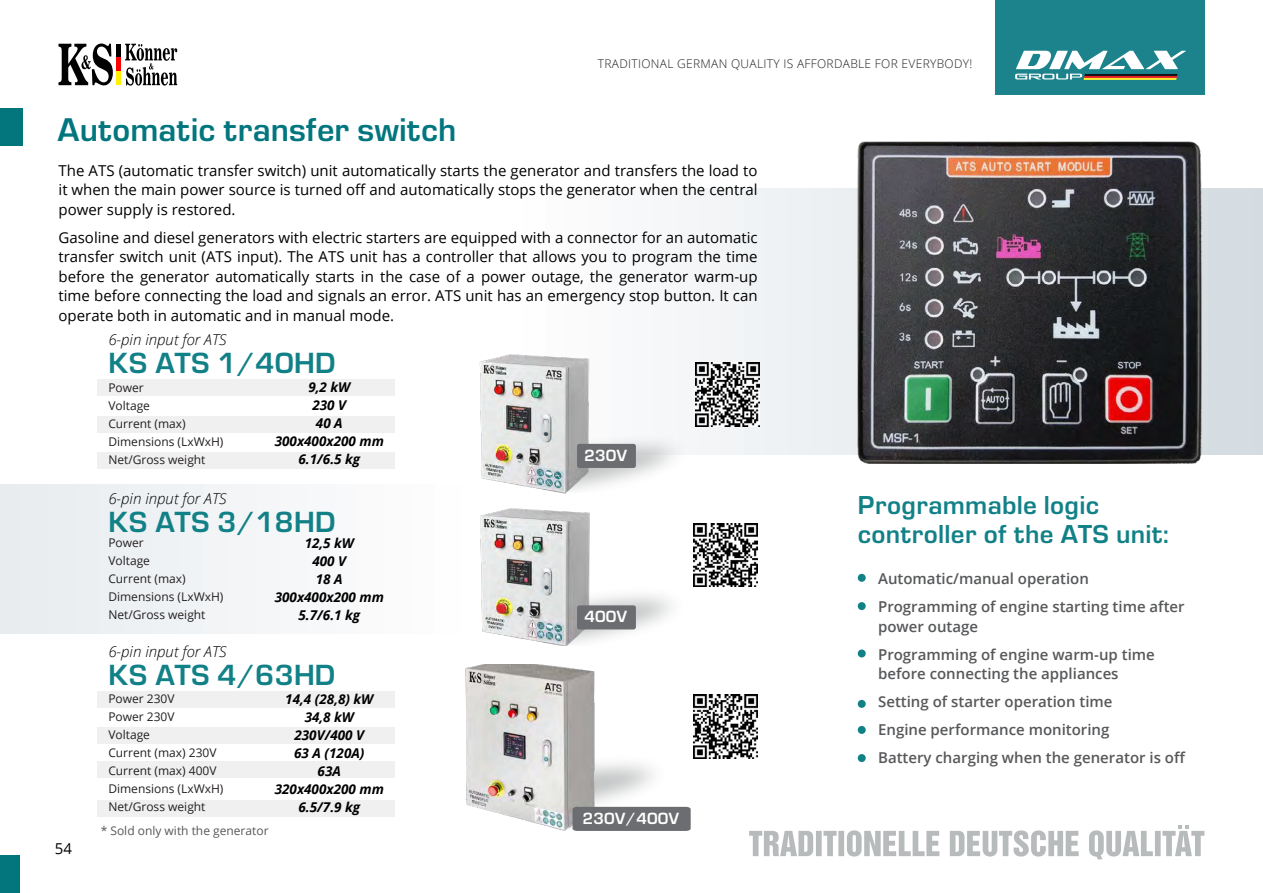
<style>
.page{position:relative;width:1263px;height:893px;background:#fff}
.page>*{position:absolute;margin:0;border:0;box-sizing:border-box;transform-origin:0 0}
.t1{font:30.45px "Europe Demi PL";color:#02767e}
.t2{font:27px "Europe Demi PL";letter-spacing:.01em;color:#128187}
.t3{font:24px/28.8px "Europe Demi PL";letter-spacing:.01em;color:#128187}
.t4{font:15px/19.5px "Open Sans";color:#000;text-align:justify}
.t5{font:600 15px/28px "Open Sans";color:#57585a}
.t6{font:italic 300 15px "Open Sans";color:#000}
.t7{font:15px "Europe Demi PL";letter-spacing:.01em;color:#fff}
.t8{font:italic 700 13.5px/18px "Open Sans";color:#000;text-align:center}
.t9{font:12px/18px "Open Sans";color:#231f20}
.t10{font:300 12px "Open Sans";letter-spacing:.025em;color:#231f20}
.t11{font:12px "Open Sans";color:#57585a}
</style>
<div class="page">
<svg style="left:59px;top:44px;width:54px;height:41px"></svg>
<svg style="left:125px;top:44px;width:52px;height:42px"></svg>
<hr style="left:117px;top:44px;width:4px;height:14px;background:#000">
<hr style="left:117px;top:58px;width:4px;height:13px;background:#f00">
<hr style="left:117px;top:71px;width:4px;height:14px;background:#fff101">
<div style="left:0;top:108px;width:23px;height:38px;background:#03757d"></div>
<div style="left:0;top:855px;width:20px;height:38px;background:#03757d"></div>
<div style="left:994px;top:0;width:210px;height:95px;background:#1c838c"></div>
<svg style="left:1015px;top:51px;width:171px;height:29px"></svg>
<hr style="left:1083px;top:78px;width:94px;height:2px;background:#f7ee31">
<svg style="left:749px;top:825px;width:455px;height:35px"></svg>
<svg style="left:678px;top:188px;width:585px;height:266px"></svg>
<div style="left:0;top:485px;width:477px;height:148px;background:#f3f5f7"></div>
<div style="left:858px;top:574px;width:8px;height:8px;background:#128187;border-radius:50%"></div>
<div style="left:858px;top:602px;width:8px;height:8px;background:#128187;border-radius:50%"></div>
<div style="left:858px;top:649px;width:8px;height:8px;background:#128187;border-radius:50%"></div>
<div style="left:858px;top:700px;width:8px;height:8px;background:#128187;border-radius:50%"></div>
<div style="left:858px;top:726px;width:8px;height:8px;background:#128187;border-radius:50%"></div>
<div style="left:858px;top:754px;width:8px;height:8px;background:#128187;border-radius:50%"></div>
<img style="left:849px;top:141px;width:361px;height:323px">
<img style="left:695px;top:362px;width:64px;height:64px">
<img style="left:694px;top:523px;width:64px;height:64px">
<img style="left:694px;top:694px;width:64px;height:64px">
<div style="left:97px;top:452px;width:298px;height:16px;background:#f0f0f0"></div>
<div style="left:97px;top:761px;width:298px;height:17px;background:#f0f0f0"></div>
<div style="left:97px;top:800px;width:298px;height:16px;background:#f0f0f0"></div>
<img style="left:590px;top:393px;width:139px;height:95px">
<img style="left:597px;top:546px;width:130px;height:93px">
<img style="left:621px;top:715px;width:88px;height:92px">
<div style="left:97px;top:380px;width:298px;height:16px;background:#f0f0f0"></div>
<div style="left:97px;top:416px;width:298px;height:16px;background:#f0f0f0"></div>
<div style="left:97px;top:691px;width:298px;height:17px;background:#f0f0f0"></div>
<div style="left:97px;top:728px;width:298px;height:16px;background:#f0f0f0"></div>
<img style="left:475px;top:505px;width:122px;height:141px">
<img style="left:474px;top:354px;width:116px;height:146px">
<img style="left:465px;top:665px;width:156px;height:166px">
<div style="left:572px;top:807px;width:119px;height:24px;background:#6c6d70"></div>
<div style="left:577px;top:605px;width:59px;height:24px;background:#6c6d70;border-radius:2px"></div>
<div style="left:577px;top:444px;width:59px;height:24px;background:#6c6d70;border-radius:2px"></div>
<p class="t10" style="left:598px;top:55px;width:376px">TRADITIONAL GERMAN QUALITY IS AFFORDABLE FOR EVERYBODY!</p>
<h1 class="t1" style="left:57px;top:111px;width:401px">Automatic transfer switch</h1>
<p class="t4" style="left:59px;top:160px;width:700px">The ATS (automatic transfer switch) unit automatically starts the generator and transfers the load to it when the main power source is turned off and automatically stops the generator when the central power supply is restored.</p>
<p class="t4" style="left:59px;top:227px;width:700px">Gasoline and diesel generators with electric starters are equipped with a connector for an automatic transfer switch unit (ATS input). The ATS unit has a controller that allows you to program the time before the generator automatically starts in the case of a power outage, the generator warm-up time before connecting the load and signals an error. ATS unit has an emergency stop button. It can operate both in automatic and in manual mode.</p>
<p class="t4" style="left:55px;top:838px;width:19px">54</p>
<p class="t6" style="left:108px;top:330px;width:120px">6-pin input for ATS</p>
<h2 class="t2" style="left:108px;top:347px;width:229px">KS ATS 1/40HD</h2>
<p class="t9" style="left:108px;top:378px;width:117px">Power<br>Voltage<br>Current (max)<br>Dimensions (LxWxH)<br>Net/Gross weight</p>
<p class="t8" style="left:275px;top:378px;width:111px">9,2 kW<br>230 V<br>40 A<br>300x400x200 mm<br>6.1/6.5 kg</p>
<p class="t6" style="left:108px;top:488px;width:120px">6-pin input for ATS</p>
<h2 class="t2" style="left:108px;top:506px;width:229px">KS ATS 3/18HD</h2>
<p class="t9" style="left:108px;top:533px;width:117px">Power<br>Voltage<br>Current (max)<br>Dimensions (LxWxH)<br>Net/Gross weight</p>
<p class="t8" style="left:275px;top:534px;width:111px">12,5 kW<br>400 V<br>18 A<br>300x400x200 mm<br>5.7/6.1 kg</p>
<p class="t6" style="left:108px;top:641px;width:120px">6-pin input for ATS</p>
<h2 class="t2" style="left:108px;top:659px;width:229px">KS ATS 4/63HD</h2>
<p class="t9" style="left:108px;top:689px;width:117px">Power 230V<br>Power 230V<br>Voltage<br>Current (max) 230V<br>Current (max) 400V<br>Dimensions (LxWxH)<br>Net/Gross weight</p>
<p class="t8" style="left:275px;top:690px;width:111px">14,4 (28,8) kW<br>34,8 kW<br>230V/400 V<br>63 A (120А)<br>63А<br>320x400x200 mm<br>6.5/7.9 kg</p>
<p class="t11" style="left:101px;top:823px;width:169px">* Sold only with the generator</p>
<p class="t7" style="left:584px;top:447px;width:44px">230V</p>
<p class="t7" style="left:584px;top:608px;width:44px">400V</p>
<p class="t7" style="left:583px;top:810px;width:98px">230V/400V</p>
<h3 class="t3" style="left:858px;top:491px;width:313px">Programmable logic controller of the ATS unit:</h3>
<p class="t5" style="left:878px;top:564px;width:308px">Automatic/manual operation<br>Programming of engine starting time after</p>
<p class="t5" style="left:878px;top:612px;width:278px">power outage<br>Programming of engine warm-up time</p>
<p class="t5" style="left:878px;top:659px;width:309px">before connecting the appliances<br>Setting of starter operation time<br>Engine performance monitoring<br>Battery charging when the generator is off</p>
</div>
